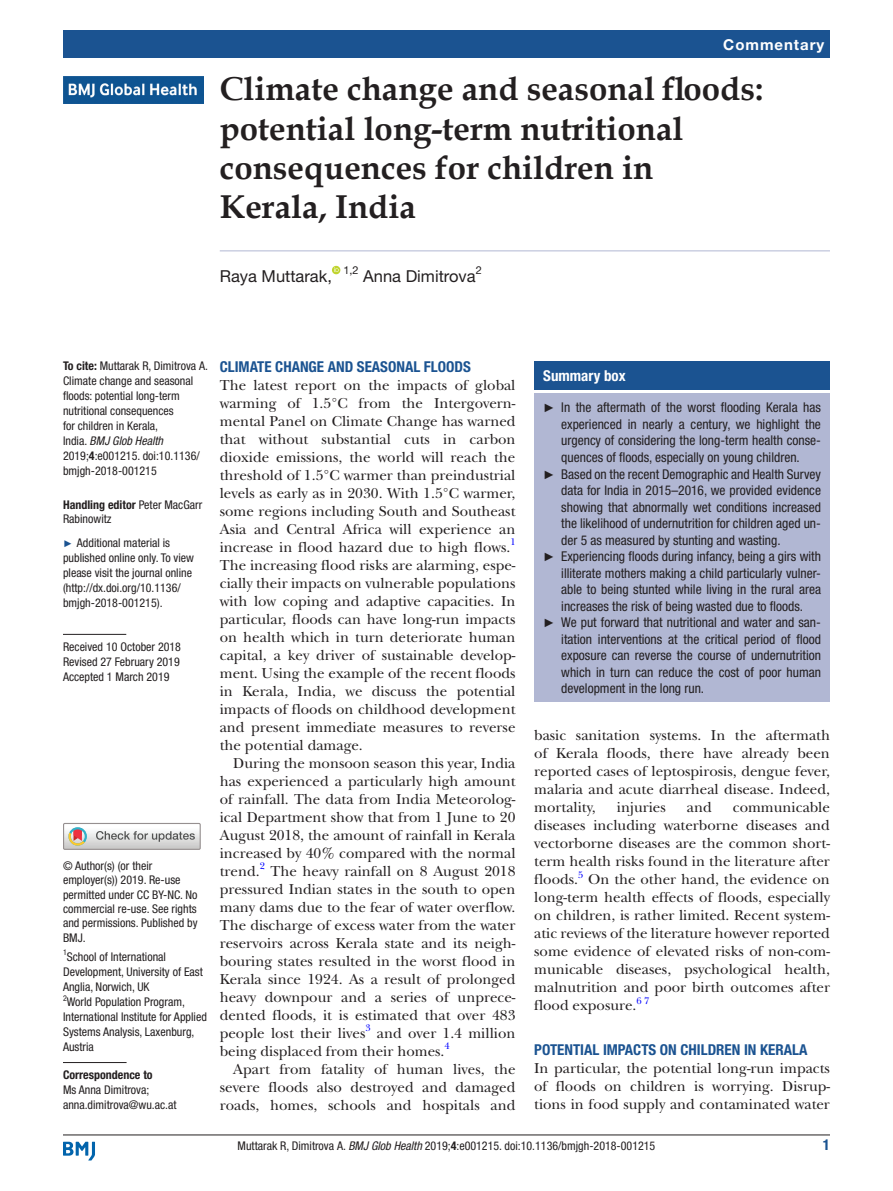
<style>
.page{position:relative;width:893px;height:1191px;background:#fff}
.page>*{position:absolute;margin:0;border:0;box-sizing:border-box;transform-origin:0 0}
.t1{font:700 33px/39px "Book Antiqua";color:#231f20}
.t2{font:16.5px "Helvetica Neue LT Std";color:#231f20}
.t3{font:15px/18px "New Baskerville";color:#231f20;text-align:justify}
.t4{font:700 condensed 15px "Helvetica Neue LT Std";color:#1b5391}
.t5{font:700 15px "Helvetica Neue LT Std";letter-spacing:.065em;color:#fff}
.t6{font:700 condensed 15px "Helvetica Neue LT Std";color:#fff}
.t7{font:condensed 13.5px "Helvetica Neue LT Std";color:#231f20}
.t8{font:condensed 12px/15px "Helvetica Neue LT Std";color:#231f20}
.t9{font:700 condensed 12px "Helvetica Neue LT Std";color:#231f20}
.t10{font:10.95px "Helvetica Neue LT Std";color:#231f20}
.t11{font:9.9px "New Baskerville";color:#00f}
.s1{font-weight:700}
.s2{font-style:italic}
.s3{font-family:"Arial";font-stretch:normal;font-size:9.75px;color:#1b5391}
.s4{font-family:"Arial";font-stretch:normal;font-size:12px}
</style>
<div class="page">
<hr style="left:63px;top:1134px;width:767px;height:1px;background:#231f20">
<svg style="left:63px;top:1141px;width:32px;height:19px"></svg>
<div style="left:63px;top:823px;width:138px;height:27px;border:1px solid #969090"></div>
<svg style="left:64px;top:823px;width:136px;height:26px"></svg>
<hr style="left:220px;top:250px;width:610px;height:1px;background:#b1b7d3">
<svg style="left:332px;top:266px;width:8px;height:8px"></svg>
<div style="left:63px;top:31px;width:767px;height:27px;background:#1b5391"></div>
<hr style="left:63px;top:634px;width:63px;height:1px;background:#231f20">
<hr style="left:63px;top:1062px;width:64px;height:1px;background:#231f20">
<img style="left:63px;top:77px;width:141px;height:27px">
<div style="left:534px;top:361px;width:296px;height:29px;background:#1b5391"></div>
<div style="left:534px;top:394px;width:296px;height:308px;background:#b1b7d3"></div>
<p class="t5" style="left:723px;top:35px;width:102px">Commentary</p>
<h1 class="t1" style="left:220px;top:70px;width:545px">Climate change and seasonal floods: potential long-term nutritional consequences for children in<br>Kerala, India</h1>
<p class="t2" style="left:220px;top:266px;width:114px">Raya Muttarak,</p>
<p class="t10" style="left:343px;top:264px;width:17px">1,2</p>
<p class="t2" style="left:363px;top:266px;width:114px">Anna Dimitrova</p>
<p class="t10" style="left:476px;top:264px;width:8px">2</p>
<p class="t8" style="left:63px;top:358px;width:147px"><span class="s1">TO CITE:</span> Muttarak R, Dimitrova A.<br>Climate change and seasonal floods: potential long-term nutritional consequences<br>for children in Kerala,<br>India. <span class="s2">BMJ Glob Health<br></span>2019;<span class="s1">4</span>:e001215. doi:10.1136/ bmjgh-2018-001215</p>
<p class="t8" style="left:63px;top:497px;width:141px;line-height:14.4px"><span class="s1">HANDLING EDITOR</span> Peter MacGarr<br>Rabinowitz</p>
<p class="t8" style="left:63px;top:535px;width:133px"><span class="s3">►</span> Additional material is published online only. To view please visit the journal online (http://dx.doi.org/10.1136/ bmjgh-2018-001215).</p>
<p class="t8" style="left:63px;top:639px;width:120px;text-align:justify">Received 10 October 2018<br>Revised 27 February 2019<br>Accepted 1 March 2019</p>
<p class="t8" style="left:63px;top:858px;width:136px;line-height:14.4px">© Author(s) (or their employer(s)) 2019. Re-use permitted under CC BY-NC. No commercial re-use. See rights and permissions. Published by<br>BMJ.</p>
<p class="t8" style="left:63px;top:949px;width:145px"><sup>1</sup>School of International<br>Development, University of East<br>Anglia, Norwich, UK<br><sup>2</sup>World Population Program,<br>International Institute for Applied<br>Systems Analysis, Laxenburg,<br>Austria</p>
<p class="t9" style="left:63px;top:1067px;width:91px">CORRESPONDENCE TO</p>
<p class="t8" style="left:63px;top:1082px;width:115px">Ms Anna Dimitrova; anna.dimitrova@wu.ac.at</p>
<p class="t4" style="left:220px;top:357px;width:251px">CLIMATE CHANGE AND SEASONAL FLOODS</p>
<p class="t3" style="left:220px;top:376px;width:297px">The latest report on the impacts of global warming of 1.5°C from the Intergovern&shy;mental Panel on Climate Change has warned that without substantial cuts in carbon dioxide emissions, the world will reach the threshold of 1.5°C warmer than preindustrial levels as early as in 2030. With 1.5°C warmer, some regions including South and Southeast Asia and Central Africa will experience an increase in flood hazard due to high flows.</p>
<p class="t11" style="left:510px;top:536px;width:7px">1</p>
<p class="t3" style="left:220px;top:556px;width:297px">The increasing flood risks are alarming, espe&shy;cially their impacts on vulnerable populations with low coping and adaptive capacities. In particular, floods can have long-run impacts on health which in turn deteriorate human capital, a key driver of sustainable develop&shy;ment. Using the example of the recent floods in Kerala, India, we discuss the potential impacts of floods on childhood development and present immediate measures to reverse the potential damage.</p>
<p class="t3" style="left:220px;top:754px;width:297px;text-indent:14px">During the monsoon season this year, India has experienced a particularly high amount of rainfall. The data from India Meteorolog&shy;ical Department show that from 1 June to 20<br>August 2018, the amount of rainfall in Kerala increased by 40% compared with the normal trend.</p>
<p class="t11" style="left:260px;top:860px;width:7px">2</p>
<p class="t3" style="left:220px;top:862px;width:297px;text-indent:51px">The heavy rainfall on 8 August 2018 pressured Indian states in the south to open many dams due to the fear of water overflow.<br>The discharge of excess water from the water reservoirs across Kerala state and its neigh&shy;bouring states resulted in the worst flood in Kerala since 1924. As a result of prolonged heavy downpour and a series of unprece&shy;dented floods, it is estimated that over 483 people lost their lives</p>
<p class="t11" style="left:365px;top:1022px;width:7px">3</p>
<p class="t3" style="left:220px;top:1024px;width:297px;text-indent:157px">and over 1.4 million being displaced from their homes.</p>
<p class="t11" style="left:444px;top:1040px;width:7px">4</p>
<p class="t3" style="left:220px;top:1060px;width:297px;text-indent:14px">Apart from fatality of human lives, the severe floods also destroyed and damaged roads, homes, schools and hospitals and</p>
<p class="t6" style="left:543px;top:366px;width:84px">SUMMARY BOX</p>
<p class="t7" style="left:543px;top:400px;width:279px"><span class="s4">►</span> In the aftermath of the worst flooding Kerala has</p>
<p class="t7" style="left:561px;top:416px;width:261px">experienced in nearly a century, we highlight the</p>
<p class="t7" style="left:561px;top:433px;width:261px">urgency of considering the long-term health conse-</p>
<p class="t7" style="left:561px;top:449px;width:240px">quences of floods, especially on young children.</p>
<p class="t7" style="left:543px;top:466px;width:279px"><span class="s4">►</span> Based on the recent Demographic and Health Survey</p>
<p class="t7" style="left:561px;top:482px;width:261px">data for India in 2015–2016, we provided evidence</p>
<p class="t7" style="left:561px;top:499px;width:261px">showing that abnormally wet conditions increased</p>
<p class="t7" style="left:561px;top:515px;width:261px">the likelihood of undernutrition for children aged un-</p>
<p class="t7" style="left:561px;top:532px;width:221px">der 5 as measured by stunting and wasting.</p>
<p class="t7" style="left:543px;top:548px;width:279px"><span class="s4">►</span> Experiencing floods during infancy, being a girs with</p>
<p class="t7" style="left:561px;top:565px;width:261px">illiterate mothers making a child particularly vulner-</p>
<p class="t7" style="left:561px;top:581px;width:261px">able to being stunted while living in the rural area</p>
<p class="t7" style="left:561px;top:598px;width:243px">increases the risk of being wasted due to floods.</p>
<p class="t7" style="left:543px;top:614px;width:279px"><span class="s4">►</span> We put forward that nutritional and water and san-</p>
<p class="t7" style="left:561px;top:631px;width:261px">itation interventions at the critical period of flood</p>
<p class="t7" style="left:561px;top:647px;width:261px">exposure can reverse the course of undernutrition</p>
<p class="t7" style="left:561px;top:664px;width:261px">which in turn can reduce the cost of poor human</p>
<p class="t7" style="left:561px;top:680px;width:144px">development in the long run.</p>
<p class="t3" style="left:534px;top:726px;width:297px">basic sanitation systems. In the aftermath of Kerala floods, there have already been reported cases of leptospirosis, dengue fever, malaria and acute diarrheal disease. Indeed, mortality,</p>
<p class="t3" style="left:534px;top:798px;width:297px;text-indent:199px">communicable diseases including waterborne diseases and vectorborne diseases are the common short&shy;term health risks found in the literature after floods.<sup>5</sup> On the other hand, the evidence on long-term health effects of floods, especially on children, is rather limited. Recent system&shy;atic reviews of the literature however reported some evidence of elevated risks of non-com&shy;municable diseases, psychological health, malnutrition and poor birth outcomes after flood exposure.</p>
<p class="t3" style="left:617px;top:798px;width:50px">injuries</p>
<p class="t3" style="left:687px;top:798px;width:26px">and</p>
<p class="t11" style="left:637px;top:994px;width:14px">6 7</p>
<p class="t4" style="left:534px;top:1041px;width:108px">POTENTIAL IMPACTS</p>
<p class="t4" style="left:660px;top:1041px;width:149px">ON CH ILDREN IN KERALA</p>
<p class="t3" style="left:534px;top:1059px;width:297px">In particular, the potential long-run impacts of floods on children is worrying. Disrup&shy;tions in food supply and contaminated water</p>
<p class="t8" style="left:238px;top:1137px;width:419px">Muttarak R, Dimitrova A. <span class="s2">BMJ Glob Health</span> 2019;<span class="s1">4</span>:e001215. doi:10.1136/bmjgh-2018-001215</p>
<p class="t4" style="left:823px;top:1135px;width:9px">1</p>
</div>
